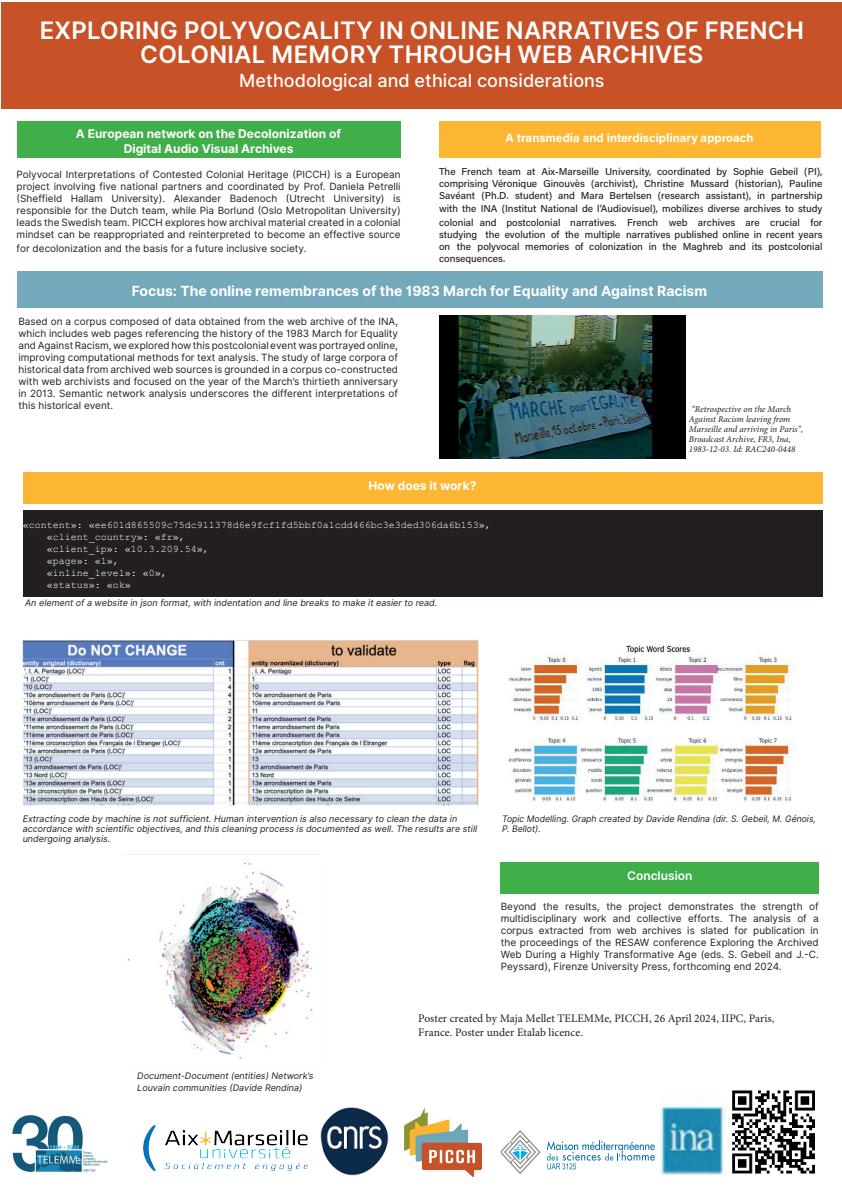
<style>
.page{position:relative;width:842px;height:1192px;background:#fff}
.page>*{position:absolute;margin:0;border:0;box-sizing:border-box;transform-origin:0 0}
.t1{font:600 24px/24px "Inter";letter-spacing:.01em;color:#fff;text-align:center}
.t2{font:500 18px "Inter";color:#fff}
.t3{font:700 14px "Inter";color:#fff}
.t4{font:700 12px/14.4px "Inter";color:#fff;text-align:center}
.t5{font:700 12px "Acumin Pro";color:#fff}
.t6{font:600 12px "Inter";color:#fff}
.t7{font:11.5px/13.8px "Minion Pro";color:#231f20}
.t8{font:10px/12px "Inter";color:#231f20;text-align:justify}
.t9{font:500 10px/12.2px "Acumin Pro";color:#231f20;text-align:justify}
.t10{font:10px/12px "Courier New";color:#fff}
.t11{font:italic 9px/10px "Inter";color:#231f20}
.t12{font:italic 9px/9.9px "Minion Pro";color:#231f20}
.t13{font:italic 9px/10px "Inter";color:#231f20;scale:.96 1}
.s1{font-family:"Minion Pro";font-weight:400;font-size:12px}
</style>
<div class="page">
<div style="left:2px;top:2px;width:840px;height:106px;background:#c75227"></div>
<img style="left:405px;top:1109px;width:77px;height:68px">
<img style="left:321px;top:1107px;width:68px;height:68px">
<img style="left:661px;top:1102px;width:66px;height:73px">
<svg style="left:501px;top:1130px;width:40px;height:44px"></svg>
<svg style="left:547px;top:1140px;width:108px;height:29px"></svg>
<img style="left:439px;top:315px;width:247px;height:143px">
<div style="left:17px;top:121px;width:384px;height:37px;background:#40ae49"></div>
<div style="left:439px;top:121px;width:381px;height:37px;background:#fcb631"></div>
<div style="left:17px;top:271px;width:805px;height:37px;background:#74a9bb"></div>
<div style="left:23px;top:510px;width:799px;height:86px;background:#231f20"></div>
<div style="left:23px;top:472px;width:799px;height:31px;background:#fcb631"></div>
<img style="left:23px;top:640px;width:456px;height:166px">
<img style="left:509px;top:645px;width:287px;height:157px">
<img style="left:127px;top:862px;width:186px;height:197px">
<div style="left:501px;top:862px;width:318px;height:32px;background:#40ae49"></div>
<img style="left:12px;top:1115px;width:96px;height:57px">
<img style="left:143px;top:1125px;width:164px;height:46px">
<img style="left:732px;top:1090px;width:83px;height:84px">
<h1 class="t1" style="left:40px;top:19px;width:766px">EXPLORING POLYVOCALITY IN ONLINE NARRATIVES OF FRENCH<br>COLONIAL MEMORY THROUGH WEB ARCHIVES</h1>
<h2 class="t2" style="left:239px;top:68px;width:367px">Methodological and ethical considerations</h2>
<p class="t4" style="left:76px;top:127px;width:267px">A European network on the Decolonization of<br>Digital Audio Visual Archives</p>
<p class="t5" style="left:506px;top:129px;width:249px">A transmedia and interdisciplinary approach</p>
<p class="t8" style="left:17px;top:168px;width:385px">Polyvocal Interpretations of Contested Colonial Heritage (PICCH) is a European project involving five national partners and coordinated by Prof. Daniela Petrelli (Sheffield Hallam University). Alexander Badenoch (Utrecht University) is responsible for the Dutch team, while Pia Borlund (Oslo Metropolitan University) leads the Swedish team. PICCH explores how archival material created in a colonial mindset can be reappropriated and reinterpreted to become an effective source</p>
<p class="t8" style="left:17px;top:242px;width:291px">for decolonization and the basis for a future inclusive society.</p>
<p class="t9" style="left:439px;top:165px;width:385px">The French team at Aix-Marseille University, coordinated by Sophie Gebeil (PI), comprising Véronique Ginouvès (archivist), Christine Mussard (historian), Pauline Savéant (Ph.D. student) and Mara Bertelsen (research assistant), in partnership with the INA (Institut National de l’Audiovisuel), mobilize<span class="s1">s</span> diverse archives to study</p>
<p class="t9" style="left:439px;top:216px;width:385px;line-height:12px">colonial and postcolonial narratives. French web archives are crucial for studying the evolution of the multiple narratives published online in recent years on the polyvocal memories of colonization in the Maghreb and its postcolonial consequences.</p>
<h3 class="t3" style="left:132px;top:281px;width:577px">Focus: The online remembrances of the 1983 March for Equality and Against Racism</h3>
<p class="t8" style="left:18px;top:316px;width:381px">Based on a corpus composed of data obtained from the web archive of the INA, which includes web pages referencing the history of the 1983 March for Equality and Against Racism, we explored how this postcolonial event was portrayed online, improving computational methods for text analysis. The study of large corpora of historical data from archived web sources is grounded in a corpus co-constructed with web archivists and focused on the year of the March’s thirtieth anniversary in 2013. Semantic network analysis underscores the different interpretations of this historical event.</p>
<p class="t4" style="left:369px;top:479px;width:109px">How does it work?</p>
<p class="t10" style="left:47px;top:519px;width:445px;text-indent:-24px">«content»: «ee601d865509c75dc911378d6e9fcf1fd5bbf0a1cdd466bc3e3ded306da6b153», «client_country»: «fr»,<br>«client_ip»: «10.3.209.54»,<br>«page»: «1»,<br>«inline_level»: «0»,<br>«status»: «ok»</p>
<p class="t11" style="left:25px;top:598px;width:414px">An element of a website in json format, with indentation and line breaks to make it easier to read.</p>
<p class="t12" style="left:689px;top:404px;width:116px">“Retrospective on the March<br>Against Racism leaving from<br>Marseille and arriving in Paris”,<br>Broadcast Archive, FR3, Ina,<br>1983-12-03. Id: RAC240-0448</p>
<p class="t11" style="left:23px;top:814px;width:456px">Extracting code by machine is not sufficient. Human intervention is also necessary to clean the data in accordance with scientific objectives, and this cleaning process is documented as well. The results are still undergoing analysis.</p>
<p class="t13" style="left:502px;top:814px;width:328px">Topic Modelling. Graph created by Davide Rendina (dir. S. Gebeil, M. Génois,<br>P. Bellot).</p>
<p class="t6" style="left:627px;top:867px;width:67px">Conclusion</p>
<p class="t8" style="left:501px;top:900px;width:320px">Beyond the results, the project demonstrates the strength of multidisciplinary work and collective efforts. The analysis of a corpus extracted from web archives is slated for publication in the proceedings of the RESAW conference Exploring the Archived Web During a Highly Transformative Age (eds. S. Gebeil and J.-C.<br>Peyssard), Firenze University Press, forthcoming end 2024.</p>
<p class="t11" style="left:137px;top:1070px;width:178px;line-height:12px">Document-Document (entities) Network’s<br>Louvain communities (Davide Rendina)</p>
<p class="t7" style="left:418px;top:1011px;width:358px">Poster created by Maja Mellet TELEMMe, PICCH, 26 April 2024, IIPC, Paris,<br>France. Poster under Etalab licence.</p>
</div>
